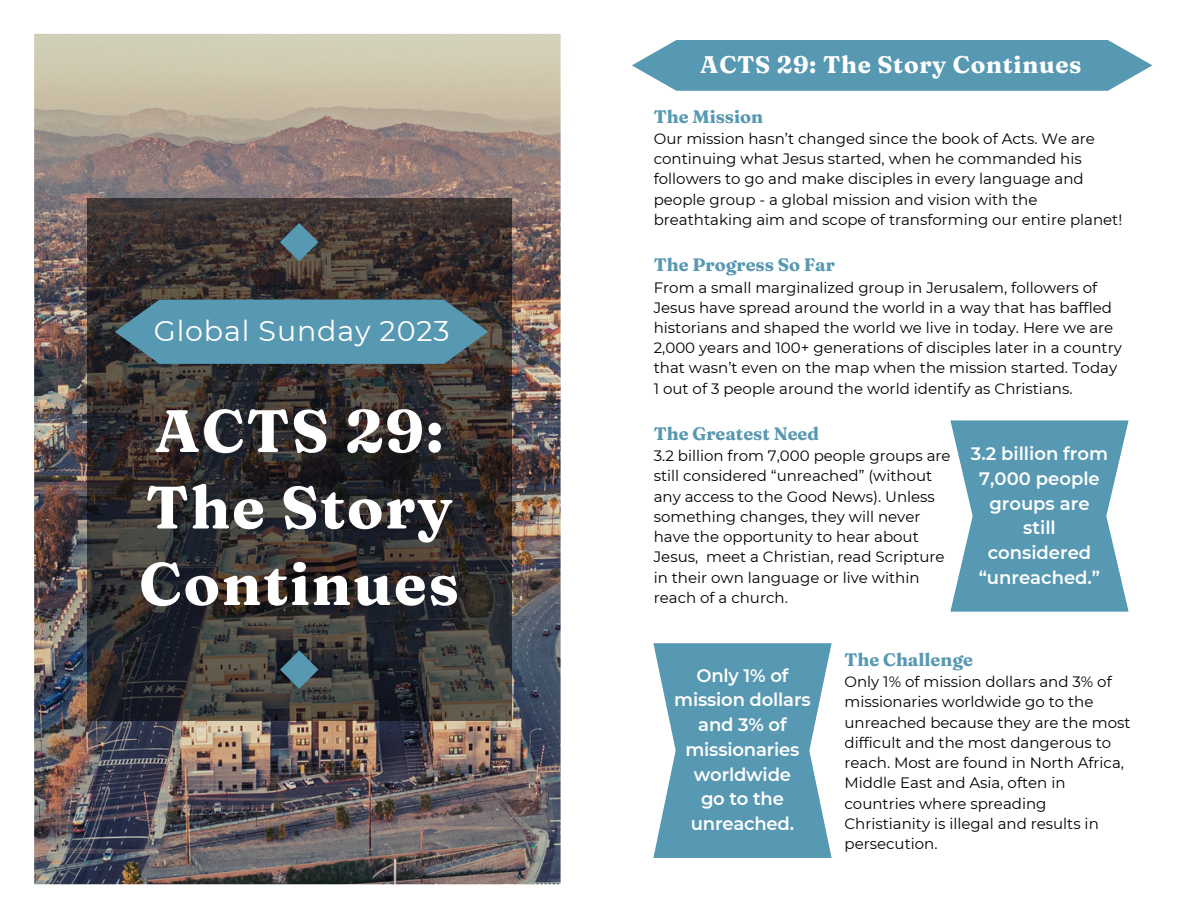
<style>
.page{position:relative;width:1188px;height:918px;background:#fff}
.page>*{position:absolute;margin:0;border:0;box-sizing:border-box;transform-origin:0 0}
.t1{font:700 59.7px/76.5px "Fraunces 9 pt";letter-spacing:.03em;color:#fff}
.t2{font:28.5px "Montserrat";letter-spacing:.03em;color:#fff}
.t3{font:700 24px "Fraunces 9 pt";letter-spacing:.03em;color:#fff}
.t4{font:600 18px/24.8px "Montserrat";letter-spacing:-.01em;color:#fff;text-align:center}
.t5{font:700 18px "Fraunces 9 pt";color:#5798b2}
.t6{font:15px/20.2px "Montserrat";color:#000}
</style>
<div class="page">
<img style="left:34px;top:33px;width:527px;height:852px">
<svg style="left:87px;top:198px;width:424px;height:522px;background:#35302f"></svg>
<svg style="left:115px;top:300px;width:373px;height:64px;background:#538ca2"></svg>
<svg style="left:280px;top:223px;width:38px;height:38px"></svg>
<svg style="left:280px;top:650px;width:38px;height:39px"></svg>
<svg style="left:632px;top:40px;width:520px;height:51px;background:#65a1b8"></svg>
<svg style="left:950px;top:420px;width:179px;height:192px;background:#6da5bc"></svg>
<svg style="left:653px;top:643px;width:179px;height:215px;background:#6ca5bb"></svg>
<h2 class="t2" style="left:154px;top:311px;width:297px">Global Sunday 2023</h2>
<h1 class="t1" style="left:139px;top:389px;width:321px">ACTS 29:<br>The Story<br>Continues</h1>
<h3 class="t3" style="left:700px;top:46px;width:383px">ACTS 29: The Story Continues</h3>
<p class="t5" style="left:654px;top:103px;width:111px">The Mission</p>
<p class="t6" style="left:654px;top:128px;width:470px">Our mission hasn’t changed since the book of Acts. We are continuing what Jesus started, when he commanded his followers to go and make disciples in every language and people group - a global mission and vision with the breathtaking aim and scope of transforming our entire planet!</p>
<p class="t5" style="left:654px;top:251px;width:183px">The Progress So Far</p>
<p class="t6" style="left:654px;top:277px;width:470px">From a small marginalized group in Jerusalem, followers of Jesus have spread around the world in a way that has baffled historians and shaped the world we live in today. Here we are 2,000 years and 100+ generations of disciples later in a country that wasn’t even on the map when the mission started. Today 1 out of 3 people around the world identify as Christians.</p>
<p class="t5" style="left:654px;top:420px;width:167px">The Greatest Need</p>
<p class="t6" style="left:654px;top:445px;width:298px">3.2 billion from 7,000 people groups are still considered “unreached” (without any access to the Good News). Unless something changes, they will never have the opportunity to hear about Jesus, meet a Christian, read Scripture in their own language or live within reach of a church.</p>
<p class="t4" style="left:971px;top:440px;width:139px">3.2 billion from<br>7,000 people groups are still considered “unreached.”</p>
<p class="t4" style="left:674px;top:662px;width:138px">Only 1% of mission dollars and 3% of missionaries worldwide<br>go to the unreached.</p>
<p class="t5" style="left:844px;top:646px;width:130px">The Challenge</p>
<p class="t6" style="left:845px;top:671px;width:288px">Only 1% of mission dollars and 3% of missionaries worldwide go to the unreached because they are the most difficult and the most dangerous to reach. Most are found in North Africa,<br>Middle East and Asia, often in countries where spreading<br>Christianity is illegal and results in persecution.</p>
</div>
